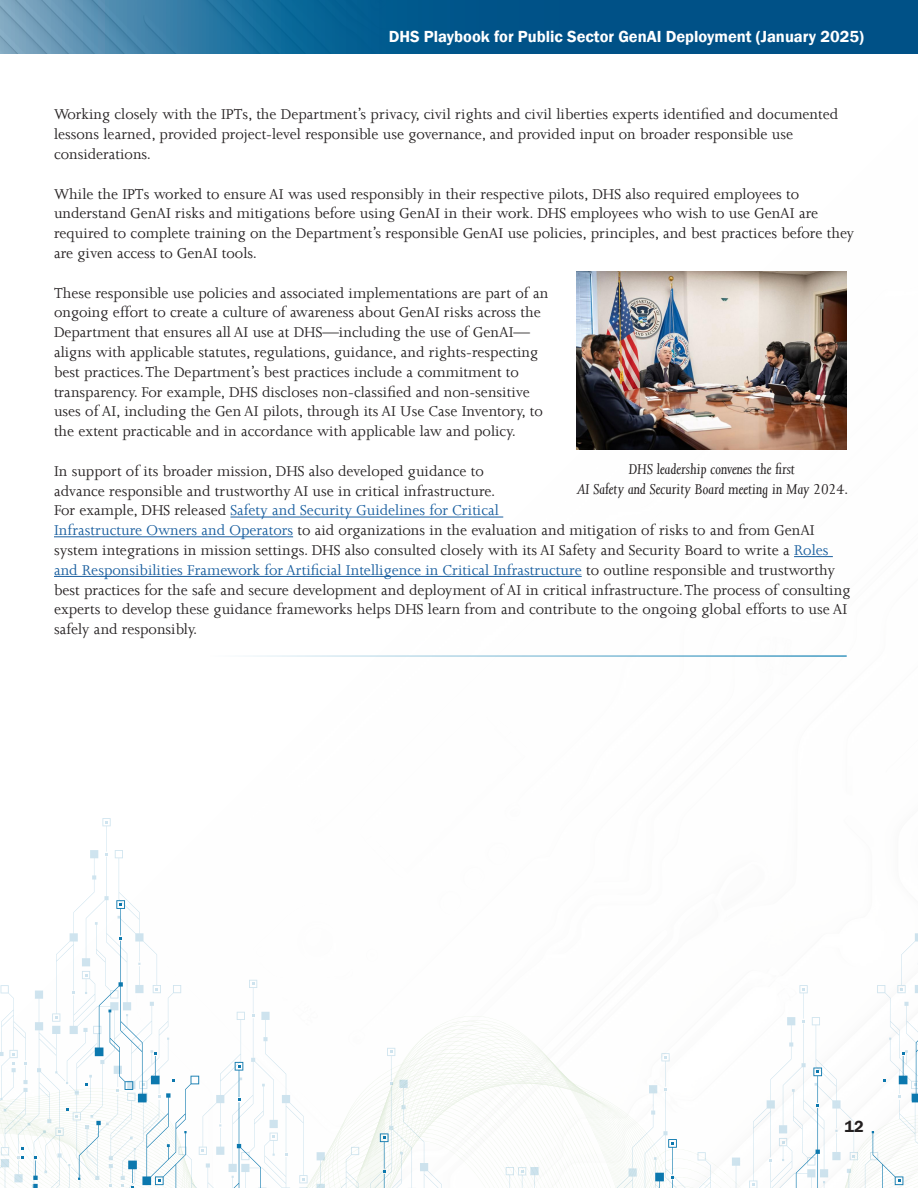
<style>
.page{position:relative;width:918px;height:1188px;background:#fff}
.page>*{position:absolute;margin:0;border:0;box-sizing:border-box;transform-origin:0 0}
.t1{font:16.5px/19.8px "Joanna";color:#231f20}
.t2{font:italic 16.5px "Joanna";color:#231f20}
.t3{font:600 16.5px "Franklin Gothic";color:#fff}
.t4{font:600 16.5px "Franklin Gothic";color:#231f20}
.s1{color:#175d9e}
</style>
<div class="page">
<svg style="left:0;top:0;width:918px;height:54px;background:#166494"></svg>
<hr style="left:210px;top:655px;width:637px;height:2px;background:#3b97c0">
<hr style="left:230px;top:517px;width:273px;height:1px;background:#175d9e">
<hr style="left:54px;top:536px;width:239px;height:1px;background:#175d9e">
<hr style="left:794px;top:556px;width:39px;height:1px;background:#175d9e">
<hr style="left:54px;top:576px;width:528px;height:1px;background:#175d9e">
<img style="left:577px;top:271px;width:270px;height:178px">
<svg style="left:446px;top:1117px;width:165px;height:71px"></svg>
<svg style="left:468px;top:1167px;width:109px;height:21px"></svg>
<svg style="left:611px;top:933px;width:307px;height:255px"></svg>
<svg style="left:0;top:818px;width:446px;height:370px"></svg>
<p class="t3" style="left:389px;top:26px;width:477px">DHS Playbook for Public Sector GenAI Deployment (January 2025)</p>
<p class="t1" style="left:54px;top:104px;width:786px">Working closely with the IPTs, the Department’s privacy, civil rights and civil liberties experts identified and documented lessons learned, provided project-level responsible use governance, and provided input on broader responsible use considerations.</p>
<p class="t1" style="left:54px;top:183px;width:802px">While the IPTs worked to ensure AI was used responsibly in their respective pilots, DHS also required employees to understand GenAI risks and mitigations before using GenAI in their work. DHS employees who wish to use GenAI are required to complete training on the Department’s responsible GenAI use policies, principles, and best practices before they are given access to GenAI tools.</p>
<p class="t1" style="left:54px;top:282px;width:496px">These responsible use policies and associated implementations are part of an ongoing effort to create a culture of awareness about GenAI risks across the Department that ensures all AI use at DHS—including the use of GenAI— aligns with applicable statutes, regulations, guidance, and rights-respecting best practices.The Department’s best practices include a commitment to transparency. For example, DHS discloses non-classified and non-sensitive uses of AI, including the Gen AI pilots, through its AI Use Case Inventory, to the extent practicable and in accordance with applicable law and policy.</p>
<p class="t1" style="left:54px;top:460px;width:798px">In support of its broader mission, DHS also developed guidance to<br>advance responsible and trustworthy AI use in critical infrastructure.<br>For example, DHS released <span class="s1">Safety and Security Guidelines for Critical<br>Infrastructure Owners and Operators</span> to aid organizations in the evaluation and mitigation of risks to and from GenAI system integrations in mission settings. DHS also consulted closely with its AI Safety and Security Board to write a <span class="s1">Roles and Responsibilities Framework for Artificial Intelligence in Critical Infrastructure</span> to outline responsible and trustworthy best practices for the safe and secure development and deployment of AI in critical infrastructure.The process of consulting experts to develop these guidance frameworks helps DHS learn from and contribute to the ongoing global efforts to use AI safely and responsibly.</p>
<p class="t2" style="left:628px;top:459px;width:168px">DHS leadership convenes the first</p>
<p class="t2" style="left:577px;top:479px;width:273px">AI Safety and Security Board meeting in May 2024.</p>
<p class="t4" style="left:844px;top:1116px;width:21px">12</p>
</div>
